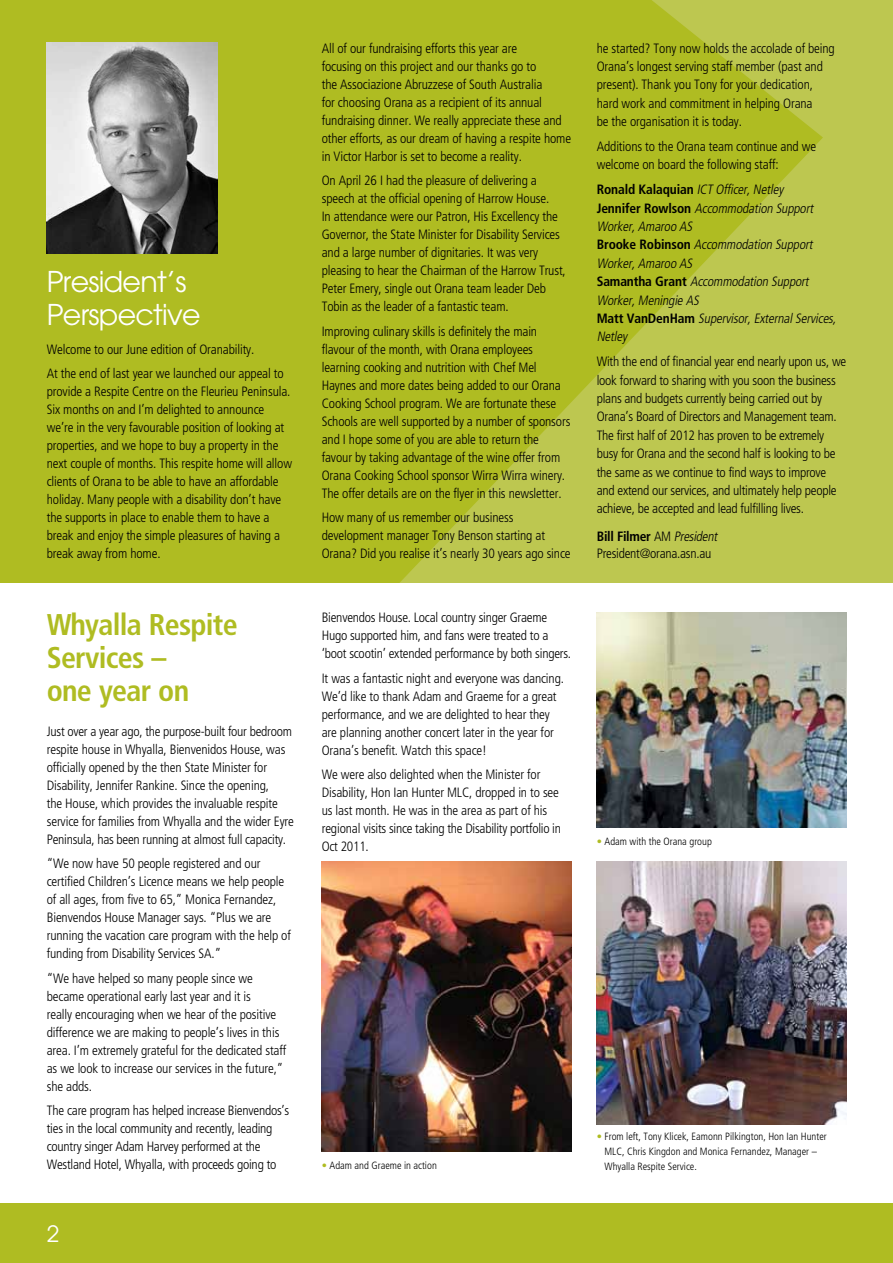
<style>
.page{position:relative;width:893px;height:1263px;background:#fff}
.page>*{position:absolute;margin:0;border:0;box-sizing:border-box;transform-origin:0 0}
.t1{font:700 condensed 30px/33px "Frutiger";letter-spacing:-.025em;color:#afbc22}
.t2{font:28.5px/33px "Avant Garde";letter-spacing:-.025em;color:#fff}
.t3{font:22.5px "Avant Garde";color:#fff}
.t4{font:300 condensed 13.5px/18px "Frutiger";letter-spacing:-.01em;color:#000}
.t5{font:italic 300 condensed 13.5px/18.5px "Frutiger";color:#000}
.t6{font:300 condensed 10.5px/15px "Frutiger";color:#000}
.s1{font-weight:700;font-style:normal}
.s2{font-weight:700}
.s3{font-style:italic}
.s4{color:#afbc22}
</style>
<div class="page">
<div style="left:0;top:1203px;width:893px;height:60px;background:#afbc22"></div>
<div style="left:0;top:0;width:893px;height:583px;background:#bdc750"></div>
<svg style="left:0;top:0;width:823px;height:583px;fill:#afbc22"></svg>
<img style="left:47px;top:43px;width:171px;height:210px">
<img style="left:322px;top:861px;width:249px;height:290px">
<img style="left:597px;top:861px;width:249px;height:263px">
<img style="left:597px;top:612px;width:249px;height:216px">
<h2 class="t2" style="left:47px;top:265px;width:155px">President’s<br>Perspective</h2>
<p class="t4" style="left:47px;top:337px;width:238px;line-height:24.5px">Welcome to our June edition of Oranability.<br>At the end of last year we launched our appeal to</p>
<p class="t4" style="left:47px;top:382px;width:247px">provide a Respite Centre on the Fleurieu Peninsula.<br>Six months on and I’m delighted to announce we’re in the very favourable position of looking at properties, and we hope to buy a property in the next couple of months. This respite home will allow clients of Orana to be able to have an affordable holiday. Many people with a disability don’t have the supports in place to enable them to have a break and enjoy the simple pleasures of having a break away from home.</p>
<h1 class="t1" style="left:47px;top:608px;width:192px">Whyalla Respite<br>Services –<br>one year on</h1>
<p class="t4" style="left:47px;top:722px;width:249px">Just over a year ago, the purpose-built four bedroom respite house in Whyalla, Bienvenidos House, was officially opened by the then State Minister for Disability, Jennifer Rankine. Since the opening,<br>the House, which provides the invaluable respite service for families from Whyalla and the wider Eyre Peninsula, has been running at almost full capacity.</p>
<p class="t4" style="left:47px;top:855px;width:246px">“We now have 50 people registered and our certified Children’s Licence means we help people of all ages, from five to 65,” Monica Fernandez, Bienvendos House Manager says. “Plus we are running the vacation care program with the help of funding from Disability Services SA.”</p>
<p class="t4" style="left:47px;top:969px;width:241px">“We have helped so many people since we became operational early last year and it is<br>really encouraging when we hear of the positive difference we are making to people’s lives in this area. I’m extremely grateful for the dedicated staff as we look to increase our services in the future,” she adds.</p>
<p class="t4" style="left:47px;top:1101px;width:244px">The care program has helped increase Bienvendos’s ties in the local community and recently, leading country singer Adam Harvey performed at the Westland Hotel, Whyalla, with proceeds going to</p>
<h3 class="t3" style="left:47px;top:1220px;width:14px">2</h3>
<p class="t4" style="left:322px;top:39px;width:251px">All of our fundraising efforts this year are<br>focusing on this project and our thanks go to<br>the Associazione Abruzzese of South Australia<br>for choosing Orana as a recipient of its annual fundraising dinner. We really appreciate these and other efforts, as our dream of having a respite home in Victor Harbor is set to become a reality.</p>
<p class="t4" style="left:322px;top:172px;width:246px">On April 26 I had the pleasure of delivering a speech at the official opening of Harrow House.<br>In attendance were our Patron, His Excellency the Governor, the State Minister for Disability Services and a large number of dignitaries. It was very pleasing to hear the Chairman of the Harrow Trust, Peter Emery, single out Orana team leader Deb Tobin as the leader of a fantastic team.</p>
<p class="t4" style="left:322px;top:322px;width:250px">Improving culinary skills is definitely the main flavour of the month, with Orana employees learning cooking and nutrition with Chef Mel Haynes and more dates being added to our Orana Cooking School program. We are fortunate these Schools are well supported by a number of sponsors and I hope some of you are able to return the favour by taking advantage of the wine offer from Orana Cooking School sponsor Wirra Wirra winery.<br>The offer details are on the flyer in this newsletter.</p>
<p class="t4" style="left:322px;top:508px;width:250px">How many of us remember our business development manager Tony Benson starting at<br>Orana? Did you realise it’s nearly 30 years ago since</p>
<p class="t4" style="left:322px;top:609px;width:251px">Bienvendos House. Local country singer Graeme<br>Hugo supported him, and fans were treated to a ‘boot scootin’ extended performance by both singers.</p>
<p class="t4" style="left:322px;top:669px;width:244px">It was a fantastic night and everyone was dancing.<br>We’d like to thank Adam and Graeme for a great performance, and we are delighted to hear they are planning another concert later in the year for Orana’s benefit. Watch this space!</p>
<p class="t4" style="left:322px;top:766px;width:241px">We were also delighted when the Minister for Disability, Hon Ian Hunter MLC, dropped in to see us last month. He was in the area as part of his regional visits since taking the Disability portfolio in Oct 2011.</p>
<p class="t4" style="left:597px;top:39px;width:240px;line-height:18.5px">he started? Tony now holds the accolade of being Orana’s longest serving staff member (past and present). Thank you Tony for your dedication, hard work and commitment in helping Orana<br>be the organisation it is today.</p>
<p class="t4" style="left:597px;top:137px;width:221px;line-height:18.5px">Additions to the Orana team continue and we welcome on board the following staff:</p>
<p class="t5" style="left:597px;top:181px;width:244px"><span class="s1">Ronald Kalaquian</span> ICT Officer,Netley<br><span class="s1">J e n n i fe r R o w l s o n</span> Accommodation Support<br>Worker,Amaroo AS<br><span class="s1">B r o o k e R o b i n s o n</span> Accommodation Support<br>Worker,Amaroo AS<br><span class="s1">S a m a n t h a G r a n t</span> Accommodation Support<br>Worker,Meningie AS<br><span class="s1">M a t t V a n D e n H a m</span> Supervisor,ExternalServices,<br>Netley</p>
<p class="t4" style="left:597px;top:353px;width:251px;line-height:18.5px">With the end of financial year end nearly upon us, we look forward to sharing with you soon the business plans and budgets currently being carried out by Orana’s Board of Directors and Management team.<br>The first half of 2012 has proven to be extremely busy for Orana and the second half is looking to be the same as we continue to find ways to improve and extend our services, and ultimately help people achieve, be accepted and lead fulfilling lives.</p>
<p class="t4" style="left:597px;top:528px;width:125px;line-height:17px"><span class="s2">Bill Filmer</span> AM <span class="s3">President<br></span>President@orana.asn.au</p>
<p class="t6" style="left:597px;top:834px;width:117px"><span class="s4">•</span> Adam with the Orana group</p>
<p class="t6" style="left:322px;top:1158px;width:117px"><span class="s4">•</span> Adam and Graeme in action</p>
<p class="t6" style="left:604px;top:1129px;width:224px;text-indent:-8px"><span class="s4">•</span> From left, Tony Klicek, Eamonn Pilkington, Hon Ian Hunter<br>MLC, Chris Kingdon and Monica Fernandez, Manager –<br>Whyalla Respite Service.</p>
</div>
